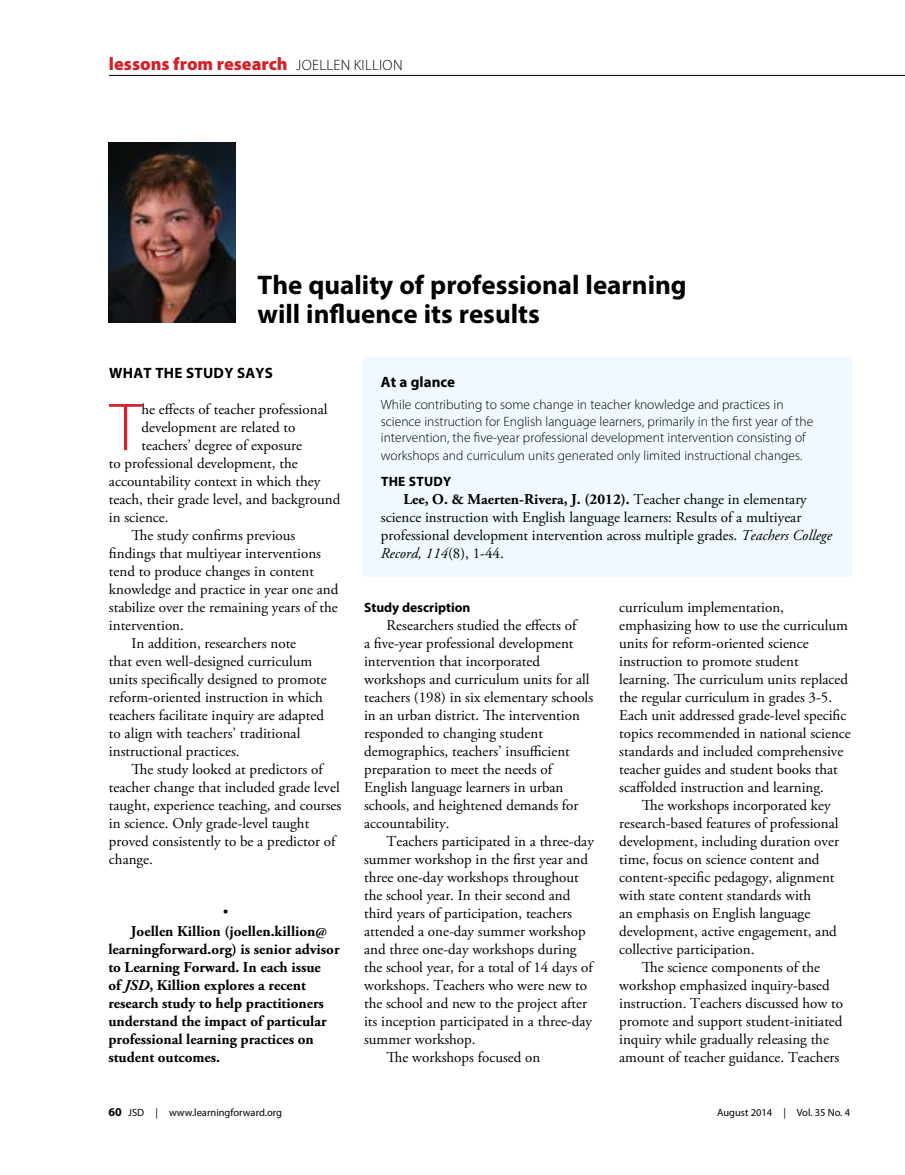
<style>
.page{position:relative;width:905px;height:1175px;background:#fff}
.page>*{position:absolute;margin:0;border:0;box-sizing:border-box;transform-origin:0 0}
.body{font:300 68.4px "Myriad Pro";color:#d2232a}
.box{font:700 27px/28.5px "Myriad Pro";color:#000}
.t1{font:900 18px "Myriad Pro";color:#d2232a}
.body-2{font:18px "Helvetica";color:#000}
.body-3{font:15px/18px "Adobe Garamond Pro";color:#000}
.body-4{font:700 15px/18px "Adobe Garamond Pro";color:#000}
.box-2{font:700 15px "Myriad Pro";letter-spacing:.02em;color:#000}
.box-3{font:700 15px "Myriad Pro";color:#000}
.box-4{font:300 13.5px/16.5px "Myriad Pro";color:#000}
.subhead{font:700 13.5px "Myriad Pro";color:#000}
.box-5{font:700 13.5px "Myriad Pro";letter-spacing:.02em;color:#000}
.t2{font:700 12px "Myriad Pro";color:#000}
.t3{font:10.5px "Myriad Pro";color:#000}
.s1{font-weight:300;font-size:15px;color:#000}
.s2{font-style:italic}
.s3{font-weight:700}
</style>
<div class="page">
<hr style="left:109px;top:75px;width:795px;height:1px;background:#000">
<img style="left:109px;top:143px;width:126px;height:180px">
<div style="left:363px;top:357px;width:488px;height:219px;background:#eff9fe"></div>
<p class="t1" style="left:109px;top:52px;width:295px">lessons from research <span class="s1">JOELLEN KILLION</span></p>
<p class="box" style="left:257px;top:270px;width:430px">The quality of professional learning will influence its results</p>
<p class="box-2" style="left:109px;top:363px;width:165px">WHAT THE STUDY SAYS</p>
<p class="body" style="left:110px;top:386px;width:33px">T</p>
<p class="body-3" style="left:141px;top:401px;width:187px">he effects of teacher professional</p>
<p class="body-3" style="left:141px;top:419px;width:155px">development are related to</p>
<p class="body-3" style="left:141px;top:437px;width:162px">teachers’ degree of exposure</p>
<p class="body-3" style="left:109px;top:455px;width:190px">to professional development, the</p>
<p class="body-3" style="left:109px;top:473px;width:213px">accountability context in which they</p>
<p class="body-3" style="left:109px;top:491px;width:233px">teach, their grade level, and background</p>
<p class="body-3" style="left:109px;top:509px;width:61px">in science.</p>
<p class="body-3" style="left:109px;top:527px;width:231px;text-indent:22px">The study confirms previous findings that multiyear interventions tend to produce changes in content knowledge and practice in year one and stabilize over the remaining years of the intervention.</p>
<p class="body-3" style="left:109px;top:635px;width:219px;text-indent:22px">In addition, researchers note<br>that even well-designed curriculum units specifically designed to promote reform-oriented instruction in which teachers facilitate inquiry are adapted to align with teachers’ traditional instructional practices.</p>
<p class="body-3" style="left:109px;top:761px;width:234px;text-indent:22px">The study looked at predictors of teacher change that included grade level taught, experience teaching, and courses in science. Only grade-level taught proved consistently to be a predictor of change.</p>
<p class="body-2" style="left:222px;top:898px;width:8px">•</p>
<p class="body-4" style="left:108px;top:923px;width:233px;text-indent:22px">Joellen Killion (joellen.killion@ learningforward.org) is senior advisor to Learning Forward. In each issue<br>of <span class="s2">JSD</span>, Killion explores a recent research study to help practitioners understand the impact of particular professional learning practices on student outcomes.</p>
<p class="box-3" style="left:381px;top:372px;width:76px">At a glance</p>
<p class="box-4" style="left:381px;top:396px;width:434px">While contributing to some change in teacher knowledge and practices in science instruction for English language learners, primarily in the first year of the intervention, the five-year professional development intervention consisting of</p>
<p class="box-4" style="left:381px;top:447px;width:423px">workshops and curriculum units generated only limited instructional changes.</p>
<p class="box-5" style="left:381px;top:472px;width:72px">THE STUDY</p>
<p class="body-3" style="left:381px;top:490px;width:452px;text-indent:22px"><span class="s3">Lee, O. &amp; Maerten-Rivera, J. (2012).</span> Teacher change in elementary science instruction with English language learners: Results of a multiyear professional development intervention across multiple grades. <span class="s2">Teachers College Record, 114</span>(8), 1-44.</p>
<p class="subhead" style="left:364px;top:599px;width:108px">Study description</p>
<p class="body-3" style="left:364px;top:617px;width:230px;text-indent:22px">Researchers studied the effects of<br>a five-year professional development intervention that incorporated workshops and curriculum units for all teachers (198) in six elementary schools in an urban district. The intervention responded to changing student demographics, teachers’ insufficient preparation to meet the needs of English language learners in urban schools, and heightened demands for accountability.</p>
<p class="body-3" style="left:364px;top:833px;width:231px;text-indent:22px">Teachers participated in a three-day summer workshop in the first year and three one-day workshops throughout the school year. In their second and third years of participation, teachers attended a one-day summer workshop and three one-day workshops during the school year, for a total of 14 days of workshops. Teachers who were new to the school and new to the project after its inception participated in a three-day summer workshop.</p>
<p class="body-3" style="left:386px;top:1049px;width:155px">The workshops focused on</p>
<p class="body-3" style="left:619px;top:599px;width:233px">curriculum implementation, emphasizing how to use the curriculum units for reform-oriented science instruction to promote student learning. The curriculum units replaced the regular curriculum in grades 3-5.<br>Each unit addressed grade-level specific topics recommended in national science standards and included comprehensive teacher guides and student books that scaffolded instruction and learning.</p>
<p class="body-3" style="left:619px;top:797px;width:221px;text-indent:22px">The workshops incorporated key research-based features of professional development, including duration over time, focus on science content and content-specific pedagogy, alignment with state content standards with<br>an emphasis on English language development, active engagement, and collective participation.</p>
<p class="body-3" style="left:619px;top:959px;width:225px;text-indent:22px">The science components of the workshop emphasized inquiry-based instruction. Teachers discussed how to promote and support student-initiated inquiry while gradually releasing the amount of teacher guidance. Teachers</p>
<p class="t2" style="left:108px;top:1104px;width:15px">60</p>
<p class="t3" style="left:128px;top:1106px;width:155px">JSD | www.learningforward.org</p>
<p class="t3" style="left:717px;top:1106px;width:134px">August 2014 | Vol. 35 No. 4</p>
</div>
